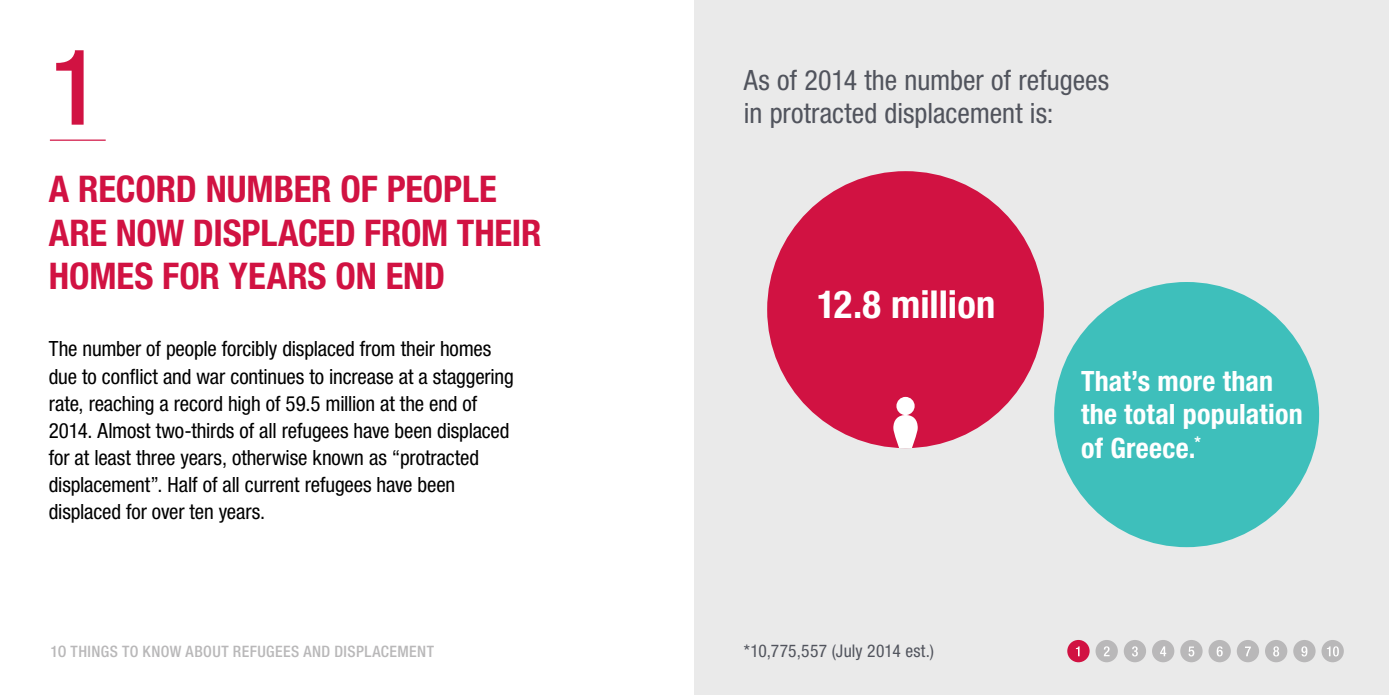
<style>
.page{position:relative;width:1389px;height:695px;background:#fff}
.page>*{position:absolute;margin:0;border:0;box-sizing:border-box;transform-origin:0 0}
.t1{font:500 condensed 105px "Helvetica Neue LT Std";color:#d11242}
.t2{font:700 condensed 38.5px "Helvetica Neue LT Std";color:#fff}
.t3{font:700 condensed 36.75px/43.8px "Helvetica Neue LT Std";letter-spacing:-.005em;color:#d11242}
.t4{font:condensed 28px/33.6px "Helvetica Neue LT Std";color:#51545d}
.t5{font:700 condensed 28px/33.6px "Helvetica Neue LT Std";letter-spacing:.005em;color:#fff}
.t6{font:condensed 21px/27.1px "Helvetica Neue LT Std";letter-spacing:-.005em;color:#000}
.t7{font:condensed 17.5px "Helvetica Neue LT Std";letter-spacing:.015em;color:#51545d}
.t8{font:500 condensed 15.75px "Helvetica Neue LT Std";letter-spacing:.025em;color:#b9b8b9}
</style>
<div class="page">
<div style="left:695px;top:0;width:694px;height:694px;background:#eaeaea"></div>
<hr style="left:50px;top:139px;width:56px;height:2px;background:#d11242">
<div style="left:1067px;top:639px;width:23px;height:23px;background:#d11242;border-radius:50%"></div>
<svg style="left:1076px;top:646px;width:4px;height:10px"></svg>
<div style="left:1096px;top:639px;width:22px;height:23px;background:#b9b8b9;border-radius:50%"></div>
<svg style="left:1104px;top:646px;width:6px;height:10px"></svg>
<div style="left:1124px;top:639px;width:22px;height:23px;background:#b9b8b9;border-radius:50%"></div>
<svg style="left:1132px;top:646px;width:6px;height:10px"></svg>
<div style="left:1152px;top:639px;width:22px;height:23px;background:#b9b8b9;border-radius:50%"></div>
<svg style="left:1160px;top:646px;width:6px;height:10px"></svg>
<div style="left:1180px;top:639px;width:23px;height:23px;background:#b9b8b9;border-radius:50%"></div>
<svg style="left:1189px;top:646px;width:5px;height:10px"></svg>
<div style="left:1209px;top:639px;width:22px;height:23px;background:#b9b8b9;border-radius:50%"></div>
<svg style="left:1217px;top:646px;width:6px;height:10px"></svg>
<div style="left:1237px;top:639px;width:22px;height:23px;background:#b9b8b9;border-radius:50%"></div>
<svg style="left:1245px;top:646px;width:6px;height:10px"></svg>
<div style="left:1265px;top:639px;width:22px;height:23px;background:#b9b8b9;border-radius:50%"></div>
<svg style="left:1273px;top:646px;width:6px;height:10px"></svg>
<div style="left:1293px;top:639px;width:23px;height:23px;background:#b9b8b9;border-radius:50%"></div>
<svg style="left:1301px;top:646px;width:6px;height:10px"></svg>
<div style="left:1321px;top:639px;width:23px;height:23px;background:#b9b8b9;border-radius:50%"></div>
<svg style="left:1327px;top:646px;width:12px;height:10px"></svg>
<div style="left:767px;top:171px;width:277px;height:277px;background:#d11242;border-radius:50%"></div>
<svg style="left:893px;top:397px;width:25px;height:51px"></svg>
<div style="left:1054px;top:282px;width:265px;height:265px;background:#3ebfbb;border-radius:50%"></div>
<h1 class="t1" style="left:50px;top:25px;width:52px">1</h1>
<h3 class="t3" style="left:49px;top:166px;width:494px">A RECORD NUMBER OF PEOPLE<br>ARE NOW DISPLACED FROM THEIR<br>HOMES FOR YEARS ON END</h3>
<p class="t6" style="left:49px;top:335px;width:467px">The number of people forcibly displaced from their homes due to conflict and war continues to increase at a staggering rate, reaching a record high of 59.5 million at the end of 2014. Almost two-thirds of all refugees have been displaced for at least three years, otherwise known as “protracted displacement”. Half of all current refugees have been displaced for over ten years.</p>
<p class="t8" style="left:51px;top:642px;width:385px">1O THINGS TO KNOW ABOUT REFUGEES AND DISPLACEMENT</p>
<h3 class="t4" style="left:744px;top:63px;width:367px">As of 2014 the number of refugees in protracted displacement is:</h3>
<h2 class="t2" style="left:817px;top:281px;width:180px">12.8 MILLION</h2>
<p class="t7" style="left:744px;top:640px;width:192px">*10,775,557 (July 2014 est.)</p>
<h3 class="t5" style="left:1081px;top:363px;width:223px">THAT’S MORE THAN<br>THE TOTAL POPULATION<br>OF GREECE.<sup>*</sup></h3>
</div>
